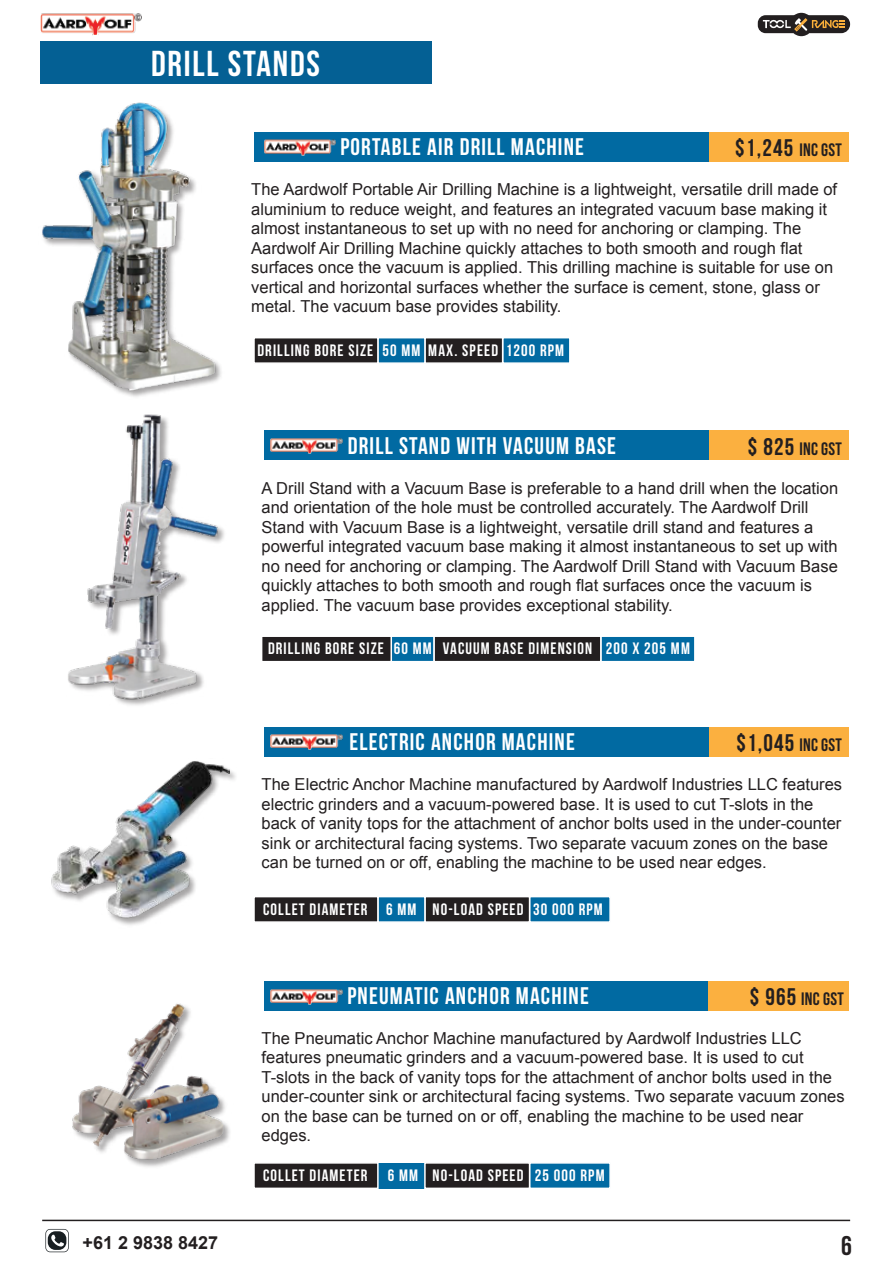
<style>
.page{position:relative;width:893px;height:1263px;background:#fff}
.page>*{position:absolute;margin:0;border:0;box-sizing:border-box;transform-origin:0 0}
.t1{font:36px "Bebas Neue";letter-spacing:.05em;color:#fff}
.t2{font:27px "UTM Bebas";color:#231f20}
.t3{font:24px "Bebas Neue";letter-spacing:.05em;color:#fff}
.t4{font:700 24px "Bebas Neue";letter-spacing:.05em;color:#231f20}
.t5{font:700 18px "Bebas Neue";letter-spacing:.015em;color:#231f20}
.t6{font:700 18px "Arial";color:#231f20}
.t7{font:16.5px/19.5px "Arial";color:#231f20}
.t8{font:700 16.5px "Bebas Neue";letter-spacing:.07em;color:#fff}
.s1{font-size:18px}
.s2{font-size:24px}
</style>
<div class="page">
<div style="left:708px;top:727px;width:141px;height:30px;background:#fbb040"></div>
<div style="left:708px;top:431px;width:141px;height:29px;background:#fbb040"></div>
<div style="left:708px;top:132px;width:141px;height:29px;background:#fbb040"></div>
<img style="left:68px;top:414px;width:155px;height:289px">
<img style="left:42px;top:102px;width:179px;height:295px">
<div style="left:790px;top:13px;width:23px;height:23px;border:4px solid #231f20;border-radius:50%"></div>
<svg style="left:757px;top:13px;width:94px;height:22px"></svg>
<div style="left:41px;top:41px;width:391px;height:43px;background:#046094"></div>
<div style="left:254px;top:132px;width:454px;height:29px;background:#016aa2"></div>
<hr style="left:42px;top:1220px;width:808px;height:1px;background:#231f20">
<img style="left:51px;top:761px;width:178px;height:164px">
<div style="left:502px;top:337px;width:69px;height:27px;background:#016aa2;border:2px solid #fff"></div>
<div style="left:424px;top:337px;width:79px;height:27px;background:#231f20;border:2px solid #fff"></div>
<div style="left:377px;top:337px;width:49px;height:27px;background:#016aa2;border:2px solid #fff"></div>
<div style="left:253px;top:337px;width:126px;height:27px;background:#231f20;border:2px solid #fff"></div>
<div style="left:529px;top:896px;width:82px;height:27px;background:#016aa2;border:2px solid #fff"></div>
<div style="left:424px;top:896px;width:106px;height:27px;background:#231f20;border:2px solid #fff"></div>
<div style="left:378px;top:1163px;width:47px;height:25px;background:#016aa2"></div>
<div style="left:253px;top:1162px;width:126px;height:27px;background:#231f20;border:2px solid #fff"></div>
<div style="left:377px;top:896px;width:49px;height:27px;background:#016aa2;border:2px solid #fff"></div>
<div style="left:253px;top:896px;width:126px;height:27px;background:#231f20;border:2px solid #fff"></div>
<img style="left:72px;top:1003px;width:158px;height:164px">
<div style="left:264px;top:431px;width:444px;height:29px;background:#016aa2"></div>
<div style="left:390px;top:635px;width:45px;height:27px;background:#016aa2;border:2px solid #fff"></div>
<div style="left:261px;top:635px;width:131px;height:27px;background:#231f20;border:2px solid #fff"></div>
<div style="left:600px;top:635px;width:96px;height:27px;background:#016aa2;border:2px solid #fff"></div>
<div style="left:433px;top:635px;width:169px;height:27px;background:#231f20;border:2px solid #fff"></div>
<div style="left:264px;top:727px;width:444px;height:30px;background:#016aa2"></div>
<div style="left:529px;top:1162px;width:82px;height:27px;background:#016aa2;border:2px solid #fff"></div>
<div style="left:424px;top:1162px;width:106px;height:27px;background:#231f20;border:2px solid #fff"></div>
<div style="left:264px;top:981px;width:444px;height:29px;background:#016aa2"></div>
<div style="left:708px;top:981px;width:141px;height:29px;background:#fbb040"></div>
<svg style="left:45px;top:1229px;width:24px;height:23px"></svg>
<img style="left:41px;top:13px;width:100px;height:22px">
<img style="left:264px;top:139px;width:71px;height:16px">
<img style="left:271px;top:438px;width:71px;height:16px">
<img style="left:271px;top:734px;width:71px;height:16px">
<img style="left:271px;top:989px;width:71px;height:15px">
<h1 class="t1" style="left:151px;top:44px;width:170px">DRILL STANDS</h1>
<h3 class="t4" style="left:735px;top:134px;width:108px">$1,245 <span class="s1">INC GST</span></h3>
<h3 class="t3" style="left:340px;top:134px;width:245px">PORTABLE AIR DRILL MACHINE</h3>
<p class="t7" style="left:251px;top:180px;width:587px">The Aardwolf Portable Air Drilling Machine is a lightweight, versatile drill made of aluminium to reduce weight, and features an integrated vacuum base making it almost instantaneous to set up with no need for anchoring or clamping. The Aardwolf Air Drilling Machine quickly attaches to both smooth and rough flat surfaces once the vacuum is applied. This drilling machine is suitable for use on vertical and horizontal surfaces whether the surface is cement, stone, glass or metal. The vacuum base provides stability.</p>
<p class="t8" style="left:257px;top:341px;width:308px">DRILLING BORE SIZE 50 MM MAX. SPEED 1200 RPM</p>
<h3 class="t3" style="left:348px;top:432px;width:270px">DRILL STAND WITH VACUUM BASE</h3>
<p class="t7" style="left:262px;top:478px;width:578px">A Drill Stand with a Vacuum Base is preferable to a hand drill when the location and orientation of the hole must be controlled accurately. The Aardwolf Drill Stand with Vacuum Base is a lightweight, versatile drill stand and features a powerful integrated vacuum base making it almost instantaneous to set up with no need for anchoring or clamping. The Aardwolf Drill Stand with Vacuum Base quickly attaches to both smooth and rough flat surfaces once the vacuum is applied. The vacuum base provides exceptional stability.</p>
<p class="t8" style="left:268px;top:640px;width:423px">DRILLING BORE SIZE 60 MM VACUUM BASE DIMENSION 200 X 205 MM</p>
<p class="t5" style="left:748px;top:439px;width:96px"><span class="s2">$ 825</span> INC GST</p>
<h3 class="t4" style="left:736px;top:729px;width:107px">$1,045 <span class="s1">INC GST</span></h3>
<h3 class="t3" style="left:349px;top:729px;width:227px">ELECTRIC ANCHOR MACHINE</h3>
<p class="t7" style="left:262px;top:775px;width:582px">The Electric Anchor Machine manufactured by Aardwolf Industries LLC features electric grinders and a vacuum-powered base. It is used to cut T-slots in the back of vanity tops for the attachment of anchor bolts used in the under-counter sink or architectural facing systems. Two separate vacuum zones on the base can be turned on or off, enabling the machine to be used near edges.</p>
<p class="t8" style="left:263px;top:900px;width:155px">COLLET DIAMETER 6 MM</p>
<p class="t8" style="left:433px;top:900px;width:172px">NO-LOAD SPEED 30 000 RPM</p>
<p class="t5" style="left:750px;top:988px;width:96px"><span class="s2">$ 965</span> INC GST</p>
<h3 class="t3" style="left:347px;top:982px;width:243px">PNEUMATIC ANCHOR MACHINE</h3>
<p class="t7" style="left:262px;top:1028px;width:584px">The Pneumatic Anchor Machine manufactured by Aardwolf Industries LLC features pneumatic grinders and a vacuum-powered base. It is used to cut T-slots in the back of vanity tops for the attachment of anchor bolts used in the under-counter sink or architectural facing systems. Two separate vacuum zones on the base can be turned on or off, enabling the machine to be used near edges.</p>
<p class="t8" style="left:263px;top:1166px;width:156px">COLLET DIAMETER 6 MM</p>
<p class="t8" style="left:433px;top:1166px;width:174px">NO-LOAD SPEED 25 000 RPM</p>
<p class="t6" style="left:83px;top:1231px;width:137px">+61 2 9838 8427</p>
<h2 class="t2" style="left:841px;top:1226px;width:12px">6</h2>
</div>
